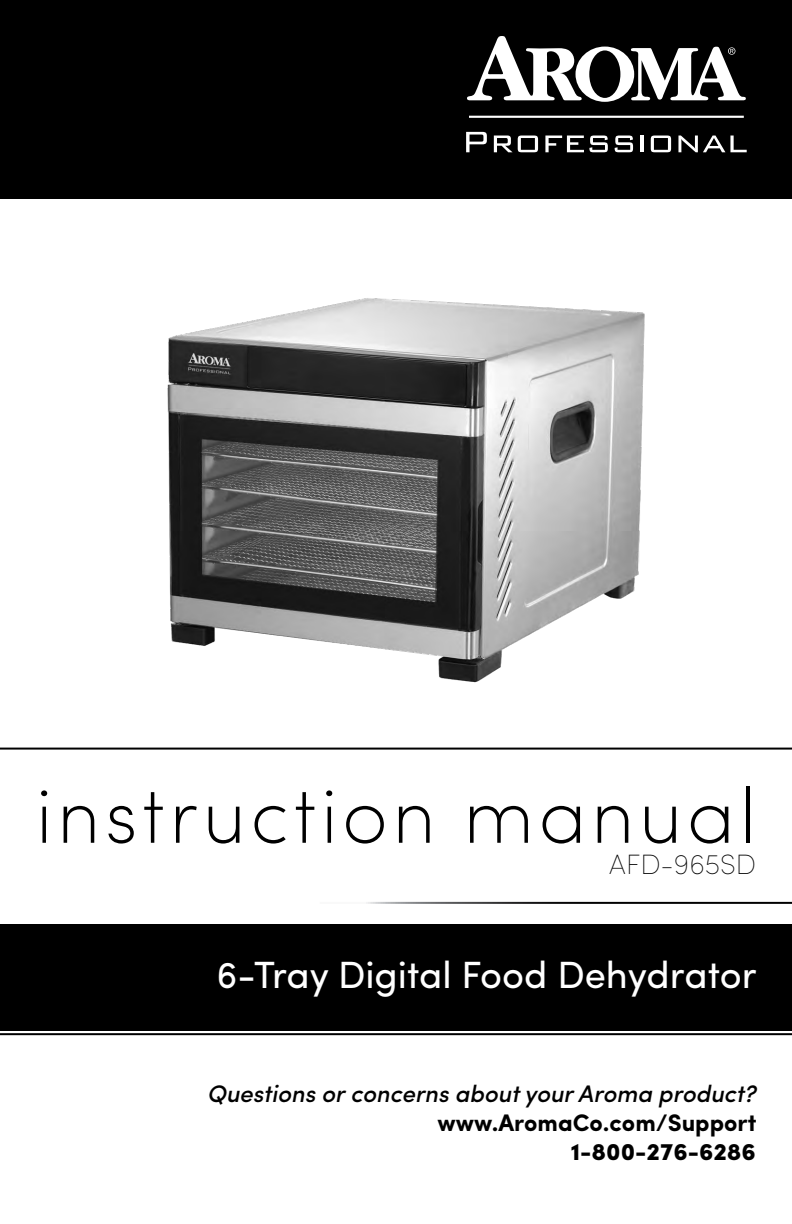
<style>
.page{position:relative;width:792px;height:1224px;background:#fff}
.page>*{position:absolute;margin:0;border:0;box-sizing:border-box;transform-origin:0 0}
.t1{font:200 77.4px "Sofia Pro";letter-spacing:.06em;color:#000}
.t2{font:38px "Sofia Pro";color:#fff}
.t3{font:200 28px "Sofia Pro";color:#000}
.t4{font:italic 500 24px "Sofia Pro";color:#000}
.t5{font:700 24px "Sofia Pro";color:#000}
.t6{font:900 24px "Sofia Pro";color:#000}
</style>
<div class="page">
<img style="left:167px;top:298px;width:478px;height:385px">
<hr style="left:0;top:1033px;width:792px;height:2px;background:#000">
<div style="left:0;top:924px;width:792px;height:107px;background:#000"></div>
<div style="left:0;top:0;width:792px;height:199px;background:#000"></div>
<hr style="left:0;top:748px;width:792px;height:2px;background:#000">
<hr style="left:469px;top:116px;width:275px;height:2px;background:#fff">
<svg style="left:467px;top:36px;width:279px;height:66px"></svg>
<svg style="left:466px;top:132px;width:21px;height:20px"></svg>
<svg style="left:494px;top:136px;width:44px;height:16px"></svg>
<svg style="left:545px;top:136px;width:63px;height:16px"></svg>
<svg style="left:615px;top:136px;width:18px;height:16px"></svg>
<hr style="left:640px;top:136px;width:3px;height:16px;background:#fff">
<svg style="left:651px;top:136px;width:20px;height:16px"></svg>
<svg style="left:678px;top:136px;width:69px;height:16px"></svg>
<h1 class="t1" style="left:36px;top:762px;width:721px">instruction manual</h1>
<p class="t3" style="left:609px;top:846px;width:149px">AFD-965SD</p>
<h2 class="t2" style="left:216px;top:947px;width:542px">6-Tray Digital Food Dehydrator</h2>
<p class="t4" style="left:207px;top:1076px;width:550px">Questions or concerns about your Aroma product?</p>
<p class="t5" style="left:437px;top:1104px;width:321px">www.AromaCo.com/Support</p>
<p class="t6" style="left:571px;top:1133px;width:187px">1-800-276-6286</p>
</div>
